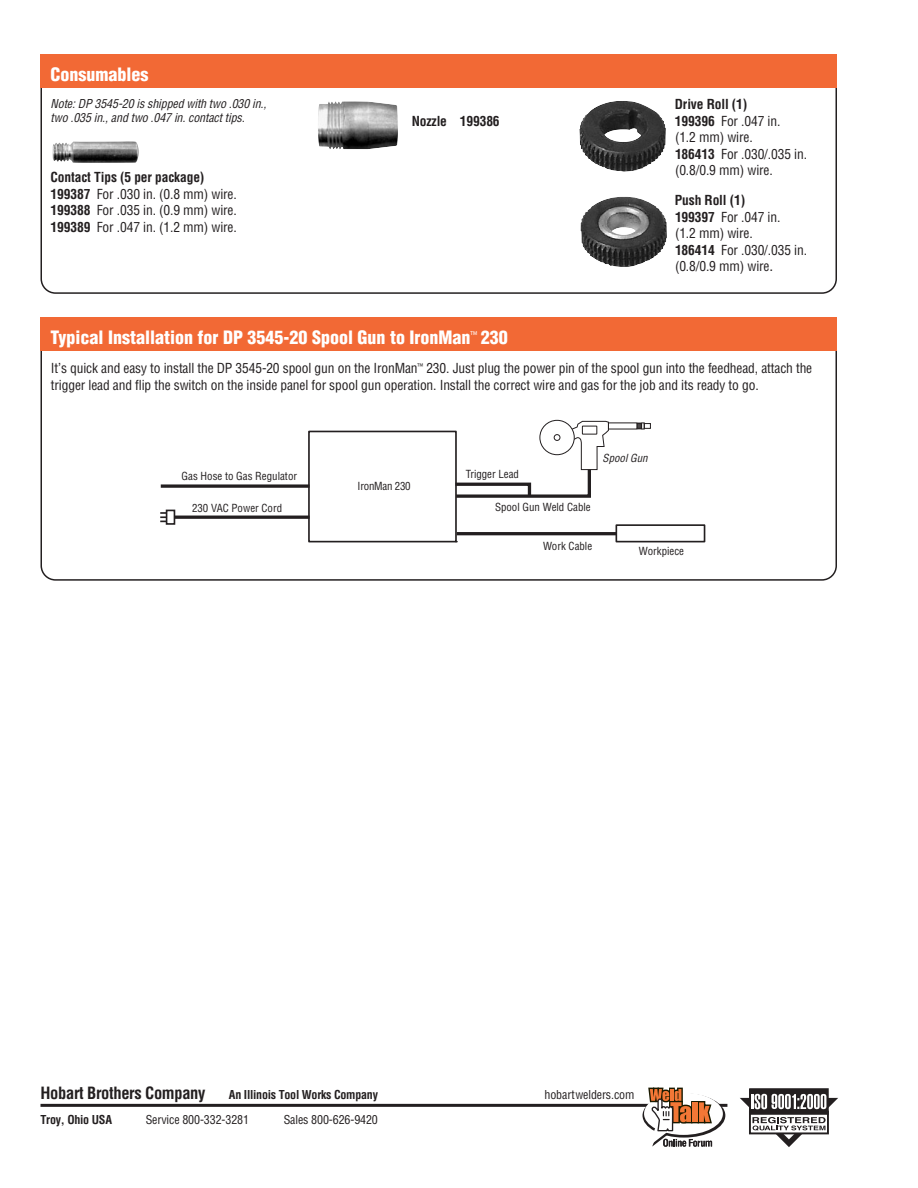
<style>
.page{position:relative;width:918px;height:1188px;background:#fff}
.page>*{position:absolute;margin:0;border:0;box-sizing:border-box;transform-origin:0 0}
.t1{font:900 condensed 18px "Helvetica";color:#fff}
.t2{font:700 condensed 16.5px "Helvetica";letter-spacing:-.02em;color:#231f20}
.t3{font:condensed 13.5px/16.5px "Helvetica";letter-spacing:-.01em;color:#231f20}
.t4{font:700 condensed 13.5px "Helvetica";letter-spacing:-.01em;color:#231f20}
.t5{font:italic condensed 12px/14.4px "Helvetica";color:#231f20}
.t6{font:condensed 12px "Helvetica";letter-spacing:-.01em;color:#231f20}
.t7{font:700 condensed 12px "Helvetica";letter-spacing:-.02em;color:#231f20}
.t8{font:condensed 10.95px "Helvetica";color:#231f20}
.t9{font:condensed 10.95px "Helvetica";letter-spacing:-.02em;color:#231f20}
.t10{font:italic condensed 10.95px "Helvetica";color:#231f20}
.s1{font-weight:700}
.s2{font-size:15px}
</style>
<div class="page">
<svg style="left:40px;top:88px;width:797px;height:206px"></svg>
<img style="left:53px;top:141px;width:86px;height:22px">
<img style="left:318px;top:101px;width:80px;height:48px">
<img style="left:579px;top:100px;width:87px;height:72px">
<img style="left:580px;top:196px;width:87px;height:71px">
<div style="left:40px;top:54px;width:797px;height:34px;background:#f26935"></div>
<svg style="left:40px;top:351px;width:797px;height:230px"></svg>
<div style="left:309px;top:431px;width:147px;height:111px;background:#fff"></div>
<div style="left:308px;top:431px;width:149px;height:111px;border:2px solid #231f20"></div>
<hr style="left:457px;top:532px;width:160px;height:3px;background:#231f20">
<div style="left:644px;top:423px;width:7px;height:6px;border:1px solid #231f20"></div>
<svg style="left:452px;top:420px;width:157px;height:80px"></svg>
<svg style="left:637px;top:422px;width:8px;height:7px"></svg>
<div style="left:582px;top:426px;width:15px;height:9px;border:1px solid #231f20"></div>
<div style="left:540px;top:420px;width:34px;height:35px;background:#fff;border-radius:50%"></div>
<div style="left:539px;top:420px;width:36px;height:35px;border:1px solid #231f20;border-radius:50%"></div>
<div style="left:554px;top:434px;width:6px;height:7px;border:1px solid #231f20;border-radius:50%"></div>
<svg style="left:161px;top:484px;width:149px;height:4px"></svg>
<hr style="left:174px;top:516px;width:136px;height:3px;background:#231f20">
<div style="left:166px;top:510px;width:9px;height:15px;border:2px solid #231f20"></div>
<svg style="left:160px;top:512px;width:7px;height:10px"></svg>
<div style="left:616px;top:525px;width:89px;height:17px;background:#fff"></div>
<div style="left:616px;top:524px;width:89px;height:18px;border:2px solid #231f20"></div>
<div style="left:40px;top:317px;width:797px;height:34px;background:#f26935"></div>
<div style="left:750px;top:1089px;width:78px;height:25px;background:#231f20"></div>
<div style="left:749px;top:1088px;width:80px;height:27px;border:2px solid #231f20"></div>
<svg style="left:740px;top:1094px;width:98px;height:53px"></svg>
<hr style="left:40px;top:1104px;width:687px;height:3px;background:#231f20">
<svg style="left:643px;top:1093px;width:82px;height:45px"></svg>
<div style="left:644px;top:1093px;width:79px;height:42px;background:#fff;border-radius:50%"></div>
<svg style="left:647px;top:1087px;width:67px;height:60px"></svg>
<h1 class="t1" style="left:51px;top:68px;width:99px">Consumables</h1>
<p class="t5" style="left:51px;top:97px;width:220px">Note:DP 3545-20 is shipped with two .030 in., two .035 in.,and two .047 in.contacttips.</p>
<p class="t3" style="left:51px;top:170px;width:188px"><span class="s1">Contact Tips (5 per package)<br>199387</span> For .030 in. (0.8 mm) wire.<br><span class="s1">199388</span> For .035 in. (0.9 mm) wire.<br><span class="s1">199389</span> For .047 in. (1.2 mm) wire.</p>
<p class="t4" style="left:412px;top:116px;width:89px">Nozzle 199386</p>
<h1 class="t1" style="left:51px;top:331px;width:459px">Typical Installation for DP 3545-20 Spool Gun to IronMan<sup>™</sup> 230</h1>
<p class="t3" style="left:675px;top:97px;width:134px"><span class="s1">Drive Roll (1)<br>199396</span> For .047 in.<br>(1.2 mm) wire.<br><span class="s1">186413</span> For .030/.035 in. (0.8/0.9 mm) wire.</p>
<p class="t3" style="left:675px;top:193px;width:134px"><span class="s1">Push Roll (1)<br>199397</span> For .047 in.<br>(1.2 mm) wire.<br><span class="s1">186414</span> For .030/.035 in. (0.8/0.9 mm) wire<span class="s2">.</span></p>
<p class="t3" style="left:51px;top:361px;width:763px">It’s quick and easy to install the DP 3545-20 spool gun on the IronMan<sup>™</sup> 230. Just plug the power pin of the spool gun into the feedhead, attach the trigger lead and flip the switch on the inside panel for spool gun operation. Install the correct wire and gas for the job and its ready to go.</p>
<p class="t8" style="left:182px;top:471px;width:117px">Gas Hose to Gas Regulator</p>
<p class="t8" style="left:192px;top:503px;width:92px">230 VAC Power Cord</p>
<p class="t9" style="left:358px;top:482px;width:55px">IronMan 230</p>
<p class="t8" style="left:466px;top:470px;width:55px">Trigger Lead</p>
<p class="t8" style="left:495px;top:503px;width:97px">Spool Gun Weld Cable</p>
<p class="t8" style="left:543px;top:542px;width:51px">Work Cable</p>
<p class="t10" style="left:603px;top:451px;width:47px">Spool Gun</p>
<p class="t8" style="left:639px;top:546px;width:47px">Workpiece</p>
<p class="t2" style="left:40px;top:1087px;width:167px">Hobart Brothers Company</p>
<p class="t7" style="left:229px;top:1090px;width:151px">An Illinois Tool Works Company</p>
<p class="t6" style="left:545px;top:1090px;width:91px">hobartwelders.com</p>
<p class="t7" style="left:41px;top:1115px;width:73px">Troy, Ohio USA</p>
<p class="t6" style="left:146px;top:1115px;width:105px">Service 800-332-3281</p>
<p class="t6" style="left:284px;top:1115px;width:96px">Sales 800-626-9420</p>
</div>
